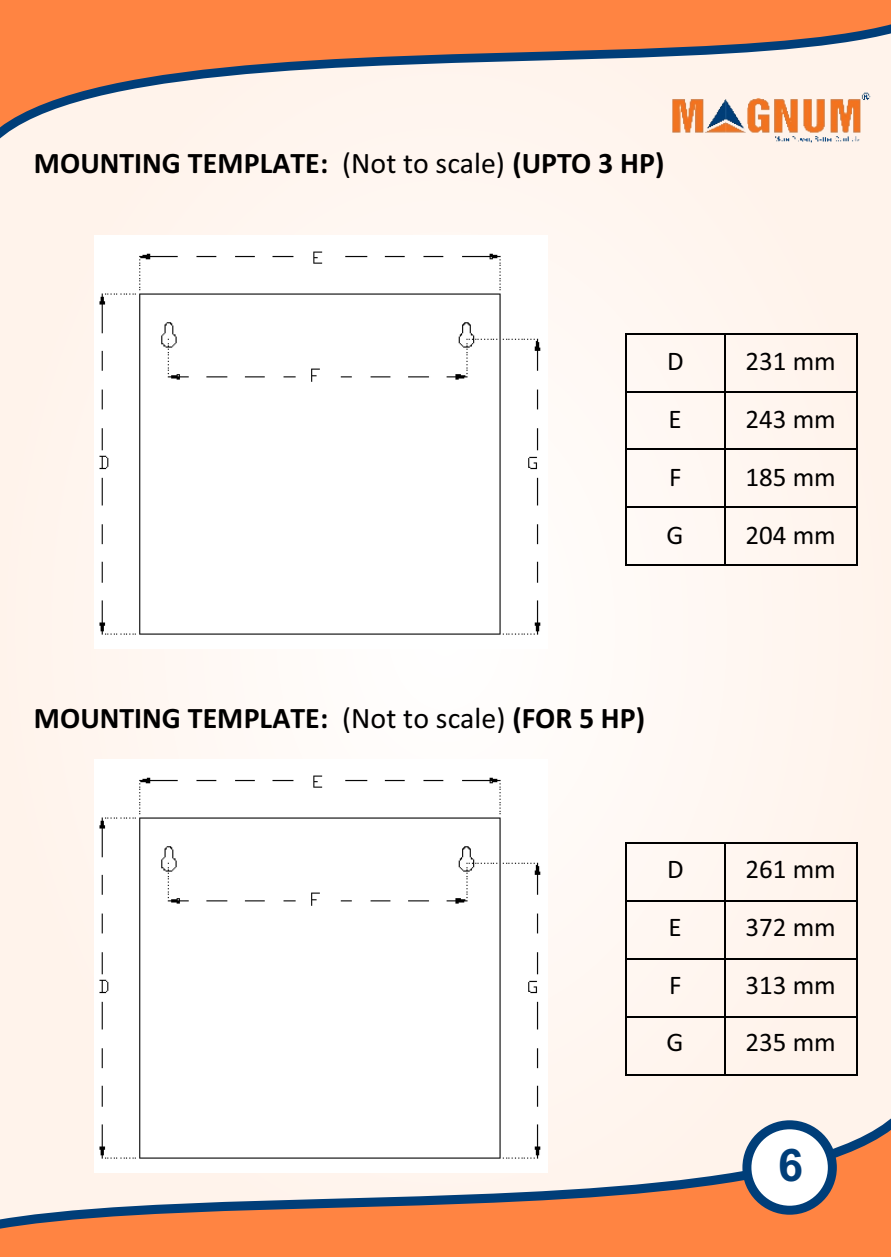
<style>
.page{position:relative;width:891px;height:1257px;background:#fff6f0}
.page>*{position:absolute;margin:0;border:0;box-sizing:border-box;transform-origin:0 0}
.t1{font:700 45px "Arial";color:#003e79}
.t2{font:700 30px "Calibri";color:#000}
.t3{font:27px "Calibri";color:#000}
.s1{font-weight:400}
</style>
<div class="page">
<svg style="left:0;top:998px;width:891px;height:259px"></svg>
<svg style="left:0;top:0;width:891px;height:139px;fill:#ff8442"></svg>
<img style="left:644px;top:51px;width:247px;height:92px">
<svg style="left:742px;top:1120px;width:95px;height:95px;fill:#fff"></svg>
<hr style="left:627px;top:333px;width:97px;height:1px;background:#000">
<hr style="left:725px;top:333px;width:131px;height:1px;background:#000">
<hr style="left:625px;top:334px;width:2px;height:57px;background:#000">
<hr style="left:724px;top:334px;width:1px;height:57px;background:#000">
<hr style="left:856px;top:334px;width:2px;height:57px;background:#000">
<hr style="left:627px;top:391px;width:97px;height:1px;background:#000">
<hr style="left:725px;top:391px;width:131px;height:1px;background:#000">
<hr style="left:625px;top:392px;width:2px;height:57px;background:#000">
<hr style="left:724px;top:392px;width:1px;height:57px;background:#000">
<hr style="left:856px;top:392px;width:2px;height:57px;background:#000">
<hr style="left:627px;top:449px;width:97px;height:1px;background:#000">
<hr style="left:725px;top:449px;width:131px;height:1px;background:#000">
<hr style="left:625px;top:450px;width:2px;height:57px;background:#000">
<hr style="left:724px;top:450px;width:1px;height:57px;background:#000">
<hr style="left:856px;top:450px;width:2px;height:57px;background:#000">
<hr style="left:627px;top:507px;width:97px;height:1px;background:#000">
<hr style="left:725px;top:507px;width:131px;height:1px;background:#000">
<hr style="left:625px;top:508px;width:2px;height:57px;background:#000">
<hr style="left:627px;top:565px;width:97px;height:1px;background:#000">
<hr style="left:724px;top:508px;width:1px;height:57px;background:#000">
<hr style="left:725px;top:565px;width:131px;height:1px;background:#000">
<hr style="left:856px;top:508px;width:2px;height:57px;background:#000">
<hr style="left:627px;top:842px;width:97px;height:2px;background:#000">
<hr style="left:725px;top:842px;width:131px;height:2px;background:#000">
<hr style="left:625px;top:844px;width:2px;height:57px;background:#000">
<hr style="left:724px;top:844px;width:1px;height:57px;background:#000">
<hr style="left:856px;top:844px;width:2px;height:57px;background:#000">
<hr style="left:627px;top:901px;width:97px;height:1px;background:#000">
<hr style="left:725px;top:901px;width:131px;height:1px;background:#000">
<hr style="left:625px;top:902px;width:2px;height:56px;background:#000">
<hr style="left:724px;top:902px;width:1px;height:56px;background:#000">
<hr style="left:856px;top:902px;width:2px;height:56px;background:#000">
<hr style="left:627px;top:958px;width:97px;height:2px;background:#000">
<hr style="left:725px;top:958px;width:131px;height:2px;background:#000">
<hr style="left:625px;top:960px;width:2px;height:56px;background:#000">
<hr style="left:724px;top:960px;width:1px;height:56px;background:#000">
<hr style="left:856px;top:960px;width:2px;height:56px;background:#000">
<hr style="left:627px;top:1016px;width:97px;height:2px;background:#000">
<hr style="left:725px;top:1016px;width:131px;height:2px;background:#000">
<hr style="left:625px;top:1018px;width:2px;height:56px;background:#000">
<hr style="left:627px;top:1074px;width:97px;height:1px;background:#000">
<hr style="left:724px;top:1018px;width:1px;height:56px;background:#000">
<hr style="left:725px;top:1074px;width:131px;height:1px;background:#000">
<hr style="left:856px;top:1018px;width:2px;height:56px;background:#000">
<div style="left:94px;top:235px;width:454px;height:413px;background:#fff"></div>
<div style="left:94px;top:759px;width:454px;height:413px;background:#fff"></div>
<p class="t2" style="left:34px;top:150px;width:632px">MOUNTING TEMPLATE: <span class="s1">(Not to scale)</span> (UPTO 3 HP)</p>
<p class="t3" style="left:667px;top:350px;width:18px">D</p>
<p class="t3" style="left:746px;top:350px;width:92px">231 mm</p>
<p class="t3" style="left:668px;top:408px;width:15px">E</p>
<p class="t3" style="left:746px;top:408px;width:92px">243 mm</p>
<p class="t3" style="left:669px;top:466px;width:14px">F</p>
<p class="t3" style="left:746px;top:466px;width:92px">185 mm</p>
<p class="t3" style="left:667px;top:524px;width:19px">G</p>
<p class="t3" style="left:746px;top:524px;width:92px">204 mm</p>
<p class="t2" style="left:34px;top:705px;width:613px">MOUNTING TEMPLATE: <span class="s1">(Not to scale)</span> (FOR 5 HP)</p>
<p class="t3" style="left:667px;top:858px;width:18px">D</p>
<p class="t3" style="left:746px;top:858px;width:92px">261 mm</p>
<p class="t3" style="left:668px;top:916px;width:15px">E</p>
<p class="t3" style="left:746px;top:916px;width:92px">372 mm</p>
<p class="t3" style="left:669px;top:974px;width:14px">F</p>
<p class="t3" style="left:746px;top:974px;width:92px">313 mm</p>
<p class="t3" style="left:667px;top:1031px;width:19px">G</p>
<p class="t3" style="left:746px;top:1031px;width:92px">235 mm</p>
<h1 class="t1" style="left:778px;top:1148px;width:27px">6</h1>
</div>
